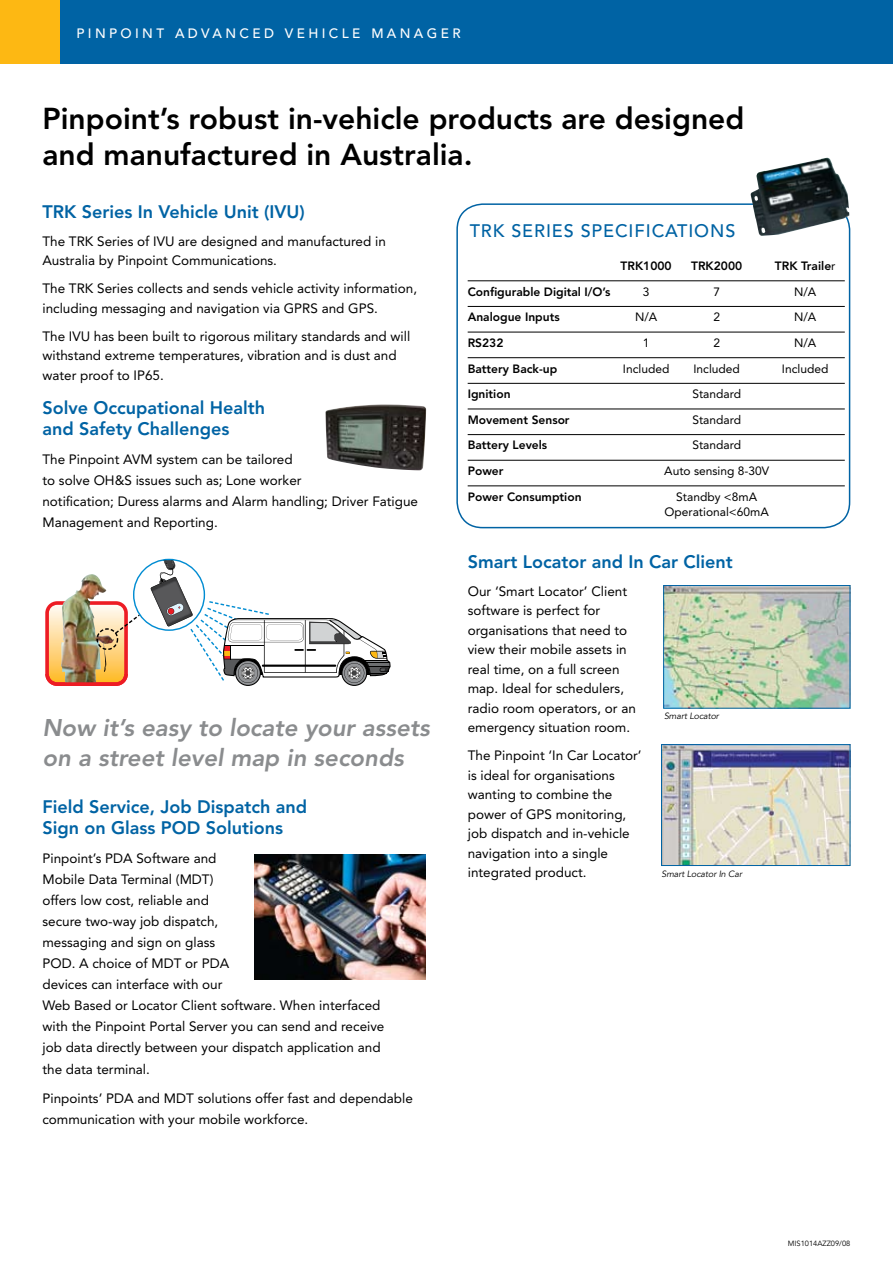
<style>
.page{position:relative;width:893px;height:1263px;background:#fff}
.page>*{position:absolute;margin:0;border:0;box-sizing:border-box;transform-origin:0 0}
.t1{font:800 30px/36px "Avenir";color:#000}
.t2{font:italic 800 24px/30px "Avenir";color:#8a8c8e}
.t3{font:800 18px/21px "Avenir";color:#0063a4}
.t4{font:500 18px "Avenir";letter-spacing:.05em;color:#0063a4}
.t5{font:13.5px/19.5px "Avenir";color:#000}
.t6{font:500 13.5px "Avenir";letter-spacing:.25em;color:#fff}
.t7{font:800 12px "Avenir";color:#000}
.t8{font:12px/15px "Avenir";color:#000;text-align:center}
.t9{font:italic 9px "Avenir";letter-spacing:-.01em;color:#000}
.t10{font:7.5px "Avenir";color:#000}
.s1{font-weight:400}
</style>
<div class="page">
<div style="left:456px;top:203px;width:394px;height:325px;border:2px solid #0063a4;border-radius:26px"></div>
<img style="left:750px;top:158px;width:99px;height:78px">
<img style="left:325px;top:404px;width:101px;height:66px">
<div style="left:0;top:0;width:893px;height:64px;background:#0063a4"></div>
<div style="left:0;top:0;width:60px;height:64px;background:#fdb813"></div>
<hr style="left:468px;top:281px;width:377px;height:1px;background:#000">
<hr style="left:468px;top:306px;width:377px;height:1px;background:#000">
<hr style="left:468px;top:332px;width:377px;height:1px;background:#000">
<hr style="left:468px;top:357px;width:377px;height:1px;background:#000">
<hr style="left:468px;top:383px;width:377px;height:1px;background:#000">
<hr style="left:468px;top:409px;width:377px;height:1px;background:#000">
<hr style="left:468px;top:434px;width:377px;height:1px;background:#000">
<hr style="left:468px;top:460px;width:377px;height:1px;background:#000">
<hr style="left:468px;top:486px;width:377px;height:1px;background:#000">
<img style="left:663px;top:746px;width:185px;height:118px">
<div style="left:661px;top:744px;width:189px;height:122px;border:1px solid #0063a4"></div>
<img style="left:665px;top:587px;width:183px;height:120px">
<div style="left:663px;top:585px;width:187px;height:124px;border:1px solid #0063a4"></div>
<img style="left:254px;top:855px;width:172px;height:124px">
<svg style="left:45px;top:559px;width:346px;height:127px"></svg>
<p class="t6" style="left:77px;top:25px;width:69px">PIN POINT</p>
<p class="t6" style="left:175px;top:25px;width:51px">AD VANCED</p>
<p class="t6" style="left:285px;top:25px;width:48px">VE HICLE</p>
<p class="t6" style="left:371px;top:25px;width:29px">MANAGER</p>
<h1 class="t1" style="left:43px;top:101px;width:703px">Pinpoint’s robust in-vehicle products are designed and manufactured in Australia.</h1>
<h3 class="t3" style="left:42px;top:201px;width:264px">TRK Series In Vehicle Unit (IVU)</h3>
<p class="t5" style="left:42px;top:231px;width:345px">The TRK Series of IVU are designed and manufactured in<br>Australia by Pinpoint Communications.</p>
<p class="t5" style="left:42px;top:279px;width:376px">The TRK Series collects and sends vehicle activity information, including messaging and navigation via GPRS and GPS.</p>
<p class="t5" style="left:42px;top:326px;width:369px">The IVU has been built to rigorous military standards and will withstand extreme temperatures, vibration and is dust and water proof to IP65.</p>
<h3 class="t3" style="left:42px;top:397px;width:224px">Solve Occupational Health and Safety Challenges</h3>
<p class="t5" style="left:42px;top:449px;width:377px;line-height:21px">The Pinpoint AVM system can be tailored<br>to solve OH&amp;S issues such as; Lone worker<br>notification; Duress alarms and Alarm handling; Driver Fatigue Management and Reporting.</p>
<h2 class="t2" style="left:43px;top:713px;width:389px">Now it’s easy to locate your assets on a street level map in seconds</h2>
<h3 class="t3" style="left:42px;top:796px;width:266px">Field Service, Job Dispatch and<br>Sign on Glass POD Solutions</h3>
<p class="t5" style="left:42px;top:848px;width:343px;line-height:21px">Pinpoint’s PDA Software and<br>Mobile Data Terminal (MDT)<br>offers low cost, reliable and<br>secure two-way job dispatch,<br>messaging and sign on glass<br>POD. A choice of MDT or PDA<br>devices can interface with our<br>Web Based or Locator Client software. When interfaced with the Pinpoint Portal Server you can send and receive job data directly between your dispatch application and the data terminal.</p>
<p class="t5" style="left:42px;top:1088px;width:372px;line-height:21px">Pinpoints’ PDA and MDT solutions offer fast and dependable communication with your mobile workforce.</p>
<h3 class="t4" style="left:470px;top:220px;width:13px">TRK</h3>
<h3 class="t4" style="left:511px;top:220px;width:22px">SERIE</h3>
<h3 class="t4" style="left:564px;top:220px;width:92px">S SPECI FICATI</h3>
<h3 class="t4" style="left:694px;top:220px;width:43px">ONS</h3>
<p class="t7" style="left:621px;top:259px;width:53px">TRK1000</p>
<p class="t7" style="left:691px;top:259px;width:53px">TRK2000</p>
<p class="t7" style="left:775px;top:259px;width:62px">TRK Traile<span class="s1">r</span></p>
<p class="t7" style="left:468px;top:284px;width:144px">Configurable Digital I/O’s</p>
<p class="t8" style="left:643px;top:284px;width:8px">3</p>
<p class="t8" style="left:713px;top:284px;width:8px">7</p>
<p class="t8" style="left:794px;top:284px;width:24px">N/A</p>
<p class="t7" style="left:468px;top:310px;width:93px">Analogue Inputs</p>
<p class="t8" style="left:635px;top:310px;width:24px">N/A</p>
<p class="t8" style="left:713px;top:310px;width:8px">2</p>
<p class="t8" style="left:794px;top:310px;width:24px">N/A</p>
<p class="t7" style="left:468px;top:336px;width:37px">RS232</p>
<p class="t8" style="left:643px;top:335px;width:8px">1</p>
<p class="t8" style="left:713px;top:335px;width:8px">2</p>
<p class="t8" style="left:794px;top:335px;width:24px">N/A</p>
<p class="t7" style="left:468px;top:361px;width:91px">Battery Back-up</p>
<p class="t8" style="left:623px;top:361px;width:48px">Included</p>
<p class="t8" style="left:693px;top:361px;width:48px">Included</p>
<p class="t8" style="left:782px;top:361px;width:48px">Included</p>
<p class="t7" style="left:468px;top:387px;width:44px">Ignition</p>
<p class="t8" style="left:692px;top:386px;width:50px">Standard</p>
<p class="t7" style="left:468px;top:412px;width:103px">Movement Sensor</p>
<p class="t8" style="left:692px;top:412px;width:50px">Standard</p>
<p class="t7" style="left:468px;top:438px;width:81px">Battery Levels</p>
<p class="t8" style="left:692px;top:438px;width:50px">Standard</p>
<p class="t7" style="left:468px;top:464px;width:37px">Power</p>
<p class="t8" style="left:664px;top:463px;width:106px">Auto sensing 8-30V</p>
<p class="t7" style="left:468px;top:489px;width:115px">Power Consumption</p>
<p class="t8" style="left:664px;top:489px;width:106px">Standby &lt;8mA<br>Operational&lt;60mA</p>
<h3 class="t3" style="left:468px;top:551px;width:266px">Smart Locator and In Car Client</h3>
<p class="t5" style="left:468px;top:581px;width:170px">Our ‘Smart Locator’ Client software is perfect for organisations that need to view their mobile assets in real time, on a full screen map. Ideal for schedulers, radio room operators, or an emergency situation room.</p>
<p class="t5" style="left:468px;top:746px;width:175px">The Pinpoint ‘In Car Locator’ is ideal for organisations wanting to combine the power of GPS monitoring, job dispatch and in-vehicle navigation into a single integrated product.</p>
<p class="t9" style="left:664px;top:711px;width:56px">Smart Locator</p>
<p class="t9" style="left:661px;top:868px;width:82px">Smart Locator In Car</p>
<p class="t10" style="left:788px;top:1239px;width:64px">MIS1014AZZ09/08</p>
</div>
